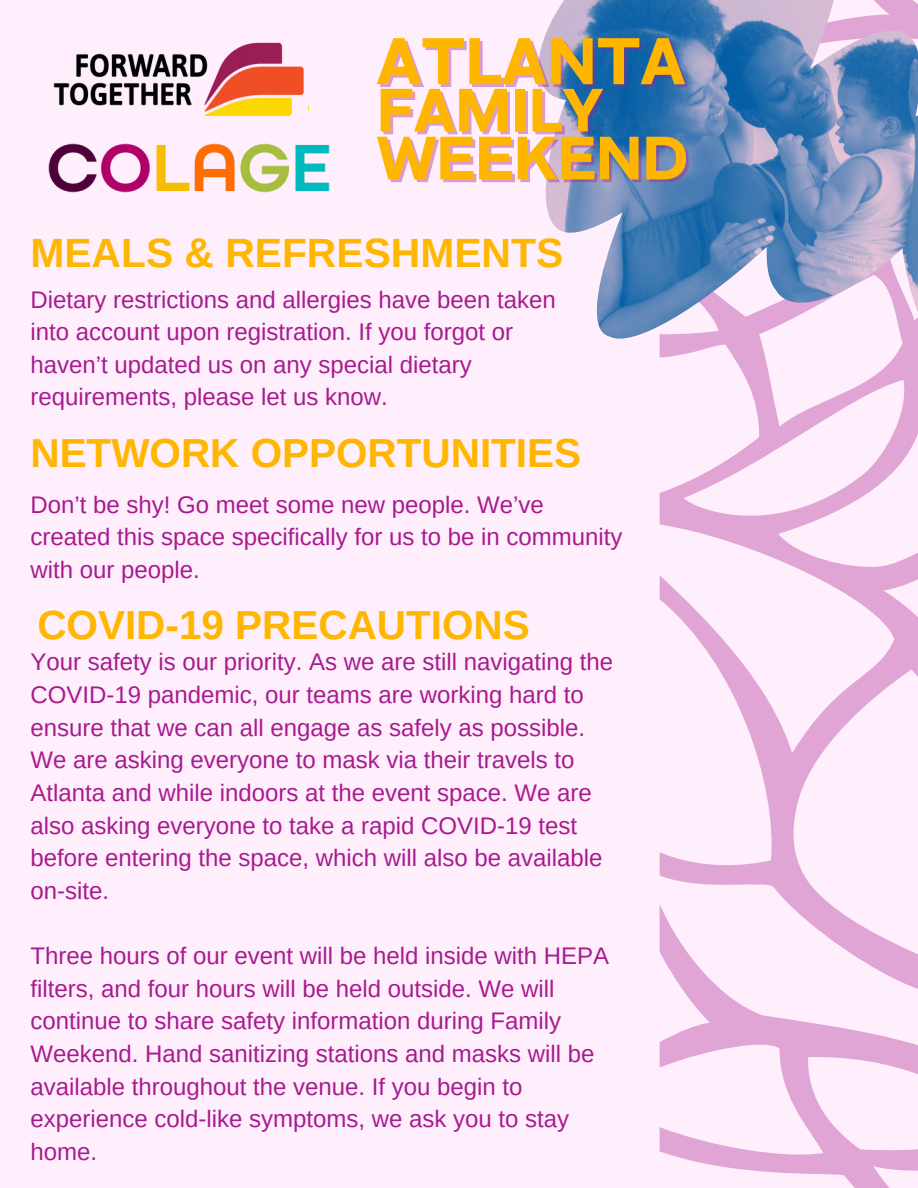
<style>
.page{position:relative;width:918px;height:1188px;background:#ffeffc}
.page>*{position:absolute;margin:0;border:0;box-sizing:border-box;transform-origin:0 0}
.t1{font:63.15px "Cy Grotesk Key Demi";color:#ffb600}
.t2{font:58.5px "Cy Grotesk Key Demi";color:#ffb600}
.t3{font:700 40.8px "Arimo";color:#ffb600}
.t4{font:700 40.5px "Arimo";color:#ffb600}
.t5{font:24px/32.7px "Arimo";color:#a81b8f}
</style>
<div class="page">
<svg style="left:660px;top:361px;width:258px;height:827px"></svg>
<img style="left:538px;top:0;width:380px;height:361px">
<img style="left:53px;top:42px;width:256px;height:75px">
<img style="left:48px;top:143px;width:282px;height:50px">
<p class="t1" style="left:377px;top:21px;width:310px">ATLANTA</p>
<p class="t2" style="left:377px;top:73px;width:228px">FAMILY</p>
<p class="t2" style="left:377px;top:121px;width:312px">WEEKEND</p>
<p class="t3" style="left:30px;top:230px;width:534px">MEALS &amp; REFRESHMENTS</p>
<p class="t5" style="left:30px;top:283px;width:527px">Dietary restrictions and allergies have been taken into account upon registration. If you forgot or haven’t updated us on any special dietary requirements, please let us know.</p>
<p class="t4" style="left:30px;top:430px;width:552px">NETWORK OPPORTUNITIES</p>
<p class="t5" style="left:30px;top:488px;width:594px">Don’t be shy! Go meet some new people. We’ve created this space specifically for us to be in community with our people.</p>
<p class="t4" style="left:37px;top:602px;width:494px">COVID-19 PRECAUTIONS</p>
<p class="t5" style="left:30px;top:646px;width:584px">Your safety is our priority. As we are still navigating the COVID-19 pandemic, our teams are working hard to ensure that we can all engage as safely as possible.<br>We are asking everyone to mask via their travels to Atlanta and while indoors at the event space. We are also asking everyone to take a rapid COVID-19 test before entering the space, which will also be available on-site.</p>
<p class="t5" style="left:30px;top:939px;width:580px">Three hours of our event will be held inside with HEPA filters, and four hours will be held outside. We will continue to share safety information during Family Weekend. Hand sanitizing stations and masks will be available throughout the venue. If you begin to experience cold-like symptoms, we ask you to stay home.</p>
</div>
